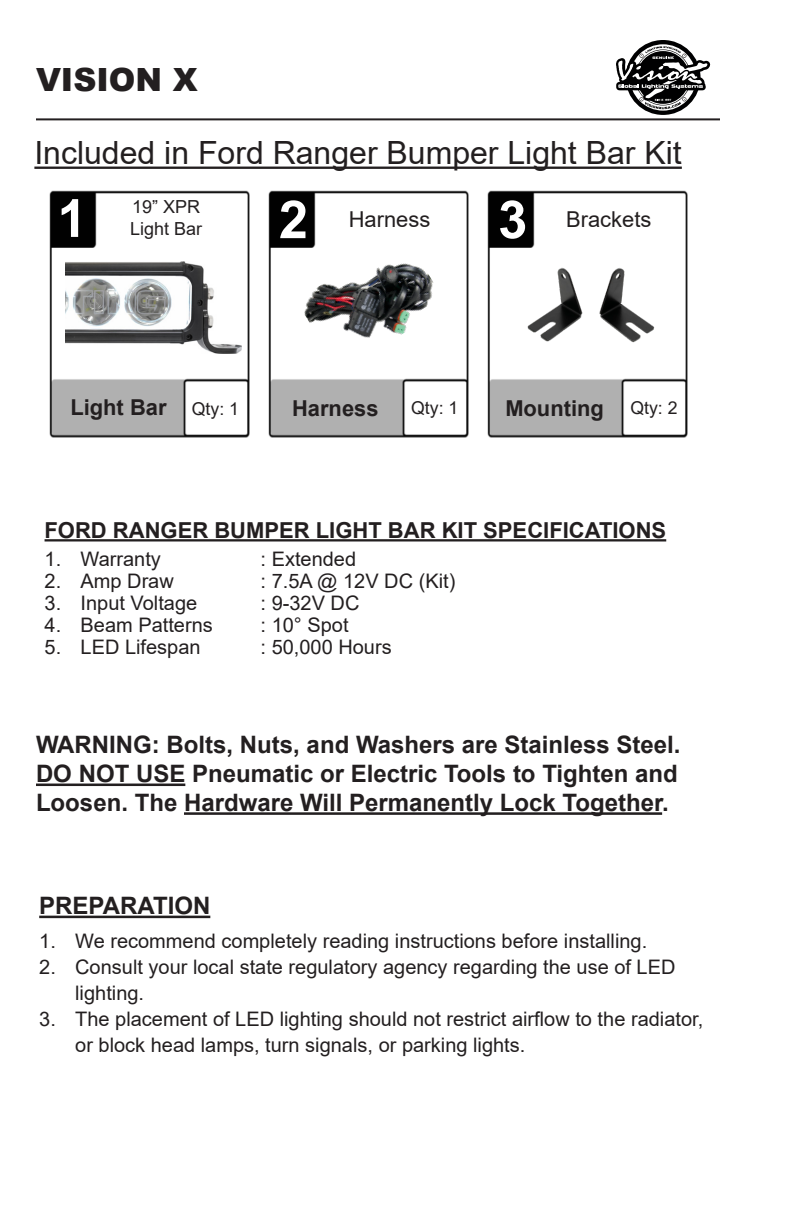
<style>
.page{position:relative;width:792px;height:1224px;background:#fff}
.page>*{position:absolute;margin:0;border:0;box-sizing:border-box;transform-origin:0 0}
.t1{font:700 52.6px "Arial";color:#fff}
.t2{font:32px "Arial";color:#231f20}
.t3{font:900 32px "Arial";color:#231f20}
.t4{font:700 24px/28.8px "Arial";color:#231f20;text-align:justify}
.t5{font:700 22px "Arial";color:#231f20}
.t6{font:22px "Arial";color:#231f20}
.t7{font:20px/26px "Arial";color:#231f20}
.t8{font:18px/21.6px "Arial";color:#231f20}
.t9{font:17.6px "Arial";color:#231f20}
.s1{font-weight:400;font-size:17.6px}
</style>
<div class="page">
<hr style="left:36px;top:118px;width:684px;height:2px;background:#231f20">
<div style="left:626px;top:40px;width:75px;height:75px;background:#000001;border-radius:50%"></div>
<svg style="left:616px;top:44px;width:94px;height:67px"></svg>
<hr style="left:34px;top:167px;width:648px;height:2px;background:#231f20">
<hr style="left:45px;top:539px;width:621px;height:3px;background:#231f20">
<img style="left:49px;top:190px;width:201px;height:248px">
<img style="left:268px;top:190px;width:201px;height:248px">
<img style="left:296px;top:234px;width:152px;height:139px">
<img style="left:487px;top:190px;width:201px;height:248px">
<img style="left:66px;top:261px;width:176px;height:93px">
<img style="left:517px;top:252px;width:148px;height:116px">
<hr style="left:36px;top:784px;width:149px;height:2px;background:#231f20">
<hr style="left:184px;top:812px;width:478px;height:3px;background:#231f20">
<hr style="left:39px;top:916px;width:171px;height:2px;background:#231f20">
<h2 class="t3" style="left:36px;top:56px;width:163px">VISION X</h2>
<h2 class="t2" style="left:34px;top:131px;width:649px">Included in Ford Ranger Bumper Light Bar Kit</h2>
<h1 class="t1" style="left:57px;top:181px;width:31px">1</h1>
<p class="t8" style="left:130px;top:196px;width:74px">19” XPR<br>Light Bar</p>
<h1 class="t1" style="left:279px;top:183px;width:31px">2</h1>
<p class="t6" style="left:349px;top:204px;width:83px">Harness</p>
<h1 class="t1" style="left:498px;top:183px;width:31px">3</h1>
<p class="t6" style="left:566px;top:204px;width:87px">Brackets</p>
<p class="t5" style="left:70px;top:392px;width:170px">Light Bar <span class="s1">Qty: 1</span></p>
<p class="t5" style="left:292px;top:393px;width:88px">Harness</p>
<p class="t9" style="left:411px;top:396px;width:49px">Qty: 1</p>
<p class="t5" style="left:505px;top:393px;width:100px">Mounting</p>
<p class="t9" style="left:630px;top:396px;width:49px">Qty: 2</p>
<p class="t5" style="left:45px;top:515px;width:623px">FORD RANGER BUMPER LIGHT BAR KIT SPECIFICATIONS</p>
<p class="t7" style="left:45px;top:546px;width:118px">1. Warranty</p>
<p class="t7" style="left:261px;top:546px;width:97px">: Extended</p>
<p class="t7" style="left:45px;top:568px;width:131px">2. Amp Draw</p>
<p class="t7" style="left:261px;top:568px;width:196px">: 7.5A @ 12V DC (Kit)</p>
<p class="t7" style="left:45px;top:590px;width:154px">3. Input Voltage</p>
<p class="t7" style="left:261px;top:590px;width:100px">: 9-32V DC</p>
<p class="t7" style="left:45px;top:612px;width:170px">4. Beam Patterns</p>
<p class="t7" style="left:261px;top:612px;width:90px">: 10° Spot</p>
<p class="t7" style="left:45px;top:634px;width:158px">5. LED Lifespan</p>
<p class="t7" style="left:261px;top:634px;width:133px">: 50,000 Hours</p>
<p class="t4" style="left:36px;top:731px;width:646px">WARNING: Bolts, Nuts, and Washers are Stainless Steel.<br>DO NOT USE Pneumatic or Electric Tools to Tighten and Loosen. The Hardware Will Permanently Lock Together.</p>
<p class="t4" style="left:39px;top:892px;width:173px">PREPARATION</p>
<p class="t7" style="left:39px;top:928px;width:610px">1. We recommend completely reading instructions before installing.</p>
<p class="t7" style="left:75px;top:954px;width:602px;text-indent:-36px">2. Consult your local state regulatory agency regarding the use of LED lighting.</p>
<p class="t7" style="left:75px;top:1006px;width:630px;text-indent:-36px">3. The placement of LED lighting should not restrict airflow to the radiator, or block head lamps, turn signals, or parking lights.</p>
</div>
